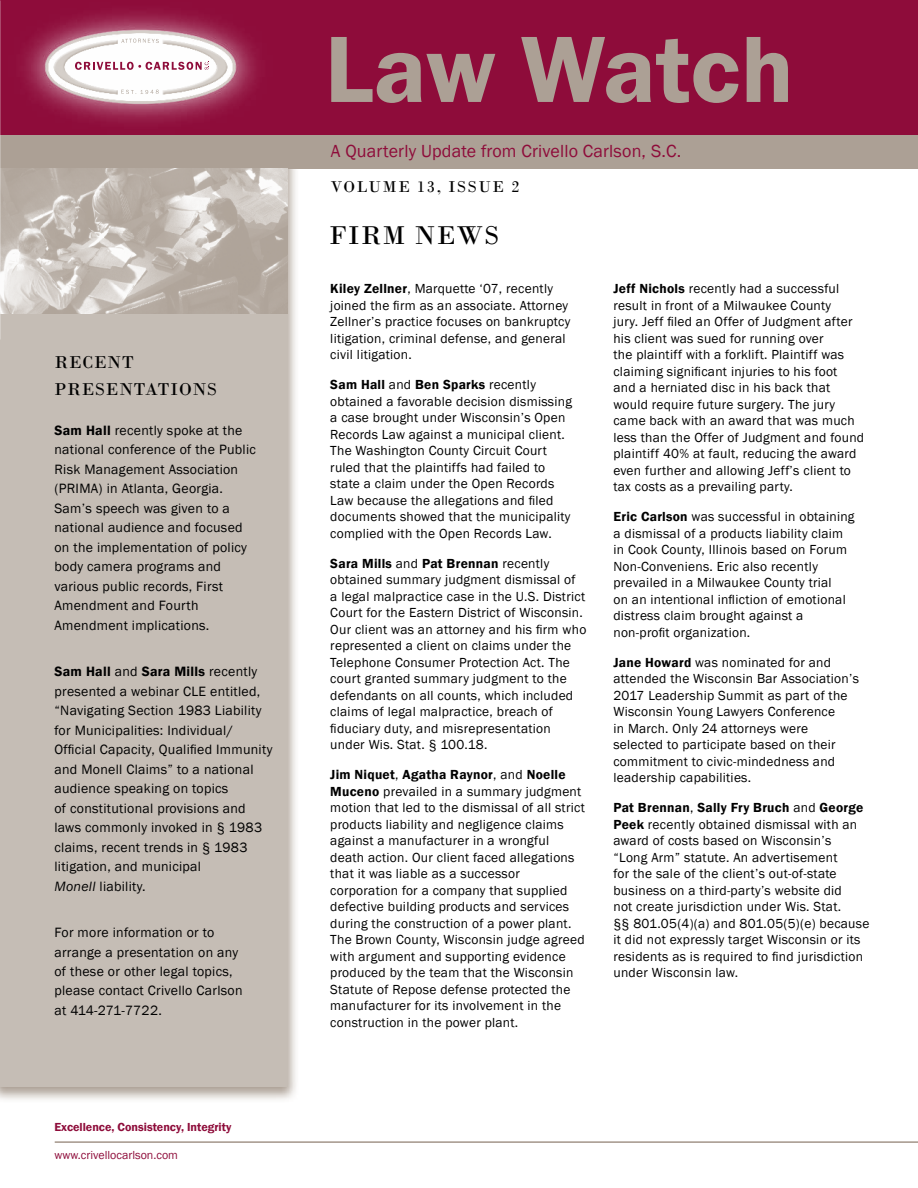
<style>
.page{position:relative;width:918px;height:1188px;background:#fff}
.page>*{position:absolute;margin:0;border:0;box-sizing:border-box;transform-origin:0 0}
.t1{font:600 97.5px "Franklin Gothic";color:#aca095}
.t2{font:27px "Bodoni";letter-spacing:.05em;color:#000}
.t3{font:18px "Franklin Gothic";letter-spacing:.01em;color:#8e0c3a}
.t4{font:18px/27px "Bodoni";letter-spacing:.05em;color:#000}
.t5{font:16.5px "Bodoni";letter-spacing:.1em;color:#000}
.t6{font:13.8px/19.5px "Franklin Gothic";letter-spacing:.02em;color:#000}
.t7{font:13.5px/16.5px "Franklin Gothic";letter-spacing:.02em;color:#000}
.t8{font:600 12px "Franklin Gothic";color:#8e0c3a}
.t9{font:12px "Franklin Gothic";color:#8e0c3a}
.s1{font-weight:600}
.s2{font-style:italic}
</style>
<div class="page">
<svg style="left:0;top:169px;width:296px;height:931px;background:#d6d1cb"></svg>
<div style="left:0;top:157px;width:287px;height:930px;background:#c5bdb5"></div>
<div style="left:0;top:134px;width:918px;height:35px;background:#aca095"></div>
<div style="left:0;top:0;width:918px;height:135px;background:#8e0c3a"></div>
<img style="left:0;top:169px;width:287px;height:145px">
<hr style="left:55px;top:1141px;width:863px;height:2px;background:#aca095">
<img style="left:24px;top:12px;width:233px;height:110px">
<svg style="left:75px;top:61px;width:134px;height:9px"></svg>
<svg style="left:121px;top:90px;width:38px;height:4px"></svg>
<svg style="left:121px;top:39px;width:38px;height:4px"></svg>
<h3 class="t4" style="left:54px;top:349px;width:164px">RECENT<br>PRESENTATIONS</h3>
<p class="t6" style="left:54px;top:421px;width:203px"><span class="s1">Sam Hall</span> recently spoke at the national conference of the Public<br>Risk Management Association (PRIMA) in Atlanta, Georgia.<br>Sam’s speech was given to a national audience and focused on the implementation of policy body camera programs and various public records, First<br>Amendment and Fourth<br>Amendment implications.</p>
<p class="t6" style="left:54px;top:662px;width:219px"><span class="s1">Sam Hall</span> and <span class="s1">Sara Mills</span> recently presented a webinar CLE entitled, “Navigating Section 1983 Liability for Municipalities: Individual/<br>Official Capacity, Qualified Immunity and Monell Claims” to a national audience speaking on topics<br>of constitutional provisions and laws commonly invoked in § 1983 claims, recent trends in § 1983 litigation, and municipal<br><span class="s2">Monell</span> liability.</p>
<p class="t6" style="left:54px;top:923px;width:190px">For more information or to arrange a presentation on any of these or other legal topics, please contact Crivello Carlson at 414-271-7722.</p>
<p class="t8" style="left:54px;top:1119px;width:178px">Excellence, Consistency, Integrity</p>
<p class="t9" style="left:54px;top:1148px;width:125px">www.crivellocarlson.com</p>
<h1 class="t1" style="left:325px;top:9px;width:471px">Law Watch</h1>
<h3 class="t3" style="left:331px;top:140px;width:352px">A Quarterly Update from Crivello Carlson, S.C.</h3>
<p class="t5" style="left:331px;top:176px;width:190px">VOLUME 13, ISSUE 2</p>
<h2 class="t2" style="left:329px;top:219px;width:171px">FIRM NEWS</h2>
<p class="t7" style="left:330px;top:281px;width:242px"><span class="s1">Kiley Zellner</span>, Marquette ‘07, recently joined the firm as an associate. Attorney Zellner’s practice focuses on bankruptcy litigation, criminal defense, and general civil litigation.</p>
<p class="t7" style="left:330px;top:377px;width:243px"><span class="s1">Sam Hall</span> and <span class="s1">Ben Sparks</span> recently obtained a favorable decision dismissing a case brought under Wisconsin’s Open Records Law against a municipal client.<br>The Washington County Circuit Court ruled that the plaintiffs had failed to state a claim under the Open Records Law because the allegations and filed documents showed that the municipality complied with the Open Records Law.</p>
<p class="t7" style="left:330px;top:555px;width:258px"><span class="s1">Sara Mills</span> and <span class="s1">Pat Brennan</span> recently obtained summary judgment dismissal of<br>a legal malpractice case in the U.S. District Court for the Eastern District of Wisconsin.<br>Our client was an attorney and his firm who represented a client on claims under the Telephone Consumer Protection Act. The court granted summary judgment to the defendants on all counts, which included claims of legal malpractice, breach of fiduciary duty, and misrepresentation under Wis. Stat. § 100.18.</p>
<p class="t7" style="left:330px;top:767px;width:256px"><span class="s1">Jim Niquet</span>, <span class="s1">Agatha Raynor</span>, and <span class="s1">Noelle Muceno</span> prevailed in a summary judgment motion that led to the dismissal of all strict products liability and negligence claims against a manufacturer in a wrongful death action. Our client faced allegations that it was liable as a successor corporation for a company that supplied defective building products and services during the construction of a power plant.<br>The Brown County, Wisconsin judge agreed with argument and supporting evidence produced by the team that the Wisconsin Statute of Repose defense protected the manufacturer for its involvement in the construction in the power plant.</p>
<p class="t7" style="left:613px;top:281px;width:252px"><span class="s1">Jeff Nichols</span> recently had a successful result in front of a Milwaukee County<br>jury. Jeff filed an Offer of Judgment after his client was sued for running over<br>the plaintiff with a forklift. Plaintiff was claiming significant injuries to his foot<br>and a herniated disc in his back that would require future surgery. The jury came back with an award that was much less than the Offer of Judgment and found plaintiff 40% at fault, reducing the award even further and allowing Jeff’s client to tax costs as a prevailing party.</p>
<p class="t7" style="left:613px;top:509px;width:243px"><span class="s1">Eric Carlson</span> was successful in obtaining a dismissal of a products liability claim in Cook County, Illinois based on Forum Non-Conveniens. Eric also recently prevailed in a Milwaukee County trial<br>on an intentional infliction of emotional distress claim brought against a non-profit organization.</p>
<p class="t7" style="left:613px;top:654px;width:247px"><span class="s1">Jane Howard</span> was nominated for and attended the Wisconsin Bar Association’s 2017 Leadership Summit as part of the Wisconsin Young Lawyers Conference<br>in March. Only 24 attorneys were selected to participate based on their commitment to civic-mindedness and leadership capabilities.</p>
<p class="t7" style="left:613px;top:800px;width:258px"><span class="s1">Pat Brennan</span>, <span class="s1">Sally Fry Bruch</span> and <span class="s1">George Peek</span> recently obtained dismissal with an award of costs based on Wisconsin’s<br>“Long Arm” statute. An advertisement<br>for the sale of the client’s out-of-state business on a third-party’s website did<br>not create jurisdiction under Wis. Stat.<br>§§ 801.05(4)(a) and 801.05(5)(e) because it did not expressly target Wisconsin or its residents as is required to find jurisdiction under Wisconsin law.</p>
</div>
